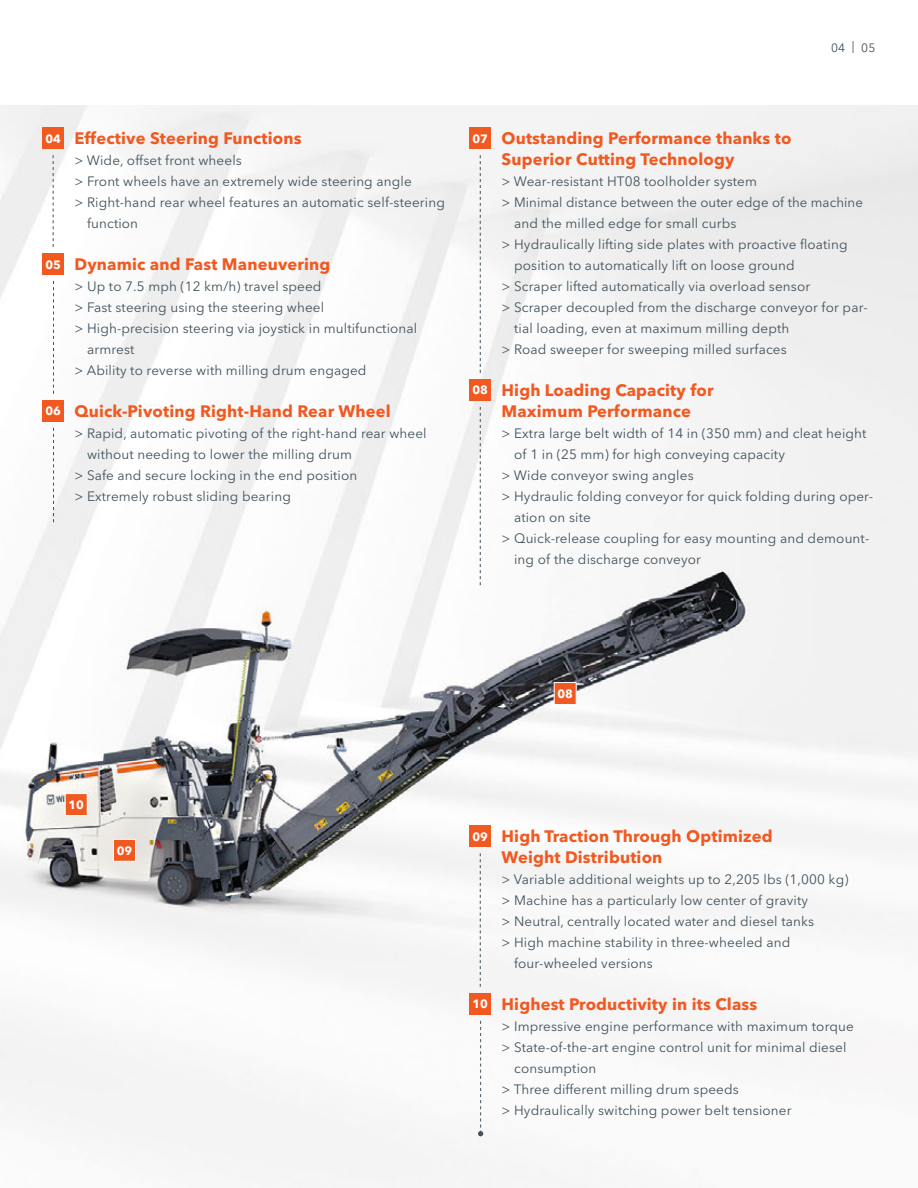
<style>
.page{position:relative;width:918px;height:1188px;background:#fff}
.page>*{position:absolute;margin:0;border:0;box-sizing:border-box;transform-origin:0 0}
.t1{font:700 16.5px/21px "Avenir Next LT Pro";letter-spacing:.01em;color:#f15921}
.t2{font:13.5px "Avenir Next LT Pro";letter-spacing:.01em;color:#41525c}
.t3{font:700 12px "Avenir Next LT Pro";color:#fff}
.t4{font:12px "Avenir Next LT Pro";color:#41525c}
</style>
<div class="page">
<img style="left:0;top:105px;width:918px;height:1083px">
<svg style="left:553px;top:682px;width:24px;height:23px"></svg>
<svg style="left:113px;top:839px;width:23px;height:23px"></svg>
<svg style="left:64px;top:793px;width:24px;height:23px"></svg>
<div style="left:470px;top:379px;width:21px;height:22px;background:#f15921"></div>
<svg style="left:480px;top:407px;width:1px;height:178px"></svg>
<div style="left:470px;top:993px;width:21px;height:21px;background:#f15921"></div>
<svg style="left:478px;top:1021px;width:5px;height:115px"></svg>
<div style="left:470px;top:826px;width:21px;height:21px;background:#f15921"></div>
<svg style="left:480px;top:853px;width:1px;height:134px"></svg>
<div style="left:43px;top:253px;width:21px;height:22px;background:#f15921"></div>
<svg style="left:53px;top:281px;width:1px;height:113px"></svg>
<div style="left:43px;top:400px;width:21px;height:21px;background:#f15921"></div>
<svg style="left:53px;top:428px;width:1px;height:94px"></svg>
<div style="left:43px;top:128px;width:21px;height:21px;background:#f15921"></div>
<svg style="left:53px;top:155px;width:1px;height:92px"></svg>
<div style="left:470px;top:128px;width:21px;height:21px;background:#f15921"></div>
<svg style="left:480px;top:155px;width:1px;height:218px"></svg>
<p class="t4" style="left:831px;top:40px;width:46px">04 | 05</p>
<p class="t3" style="left:45px;top:131px;width:17px">04</p>
<p class="t1" style="left:502px;top:128px;width:292px">Outstanding Performance thanks to<br>Superior Cutting Technology</p>
<p class="t2" style="left:502px;top:173px;width:257px">&gt; Wear-resistant HT08 toolholder system</p>
<p class="t2" style="left:502px;top:194px;width:363px">&gt; Minimal distance between the outer edge of the machine</p>
<p class="t2" style="left:514px;top:215px;width:224px">and the milled edge for small curbs</p>
<p class="t2" style="left:502px;top:236px;width:348px">&gt; Hydraulically lifting side plates with proactive floating</p>
<p class="t2" style="left:514px;top:257px;width:282px">position to automatically lift on loose ground</p>
<p class="t2" style="left:502px;top:278px;width:310px">&gt; Scraper lifted automatically via overload sensor</p>
<p class="t2" style="left:502px;top:299px;width:368px">&gt; Scraper decoupled from the discharge conveyor for par-</p>
<p class="t2" style="left:514px;top:320px;width:277px">tial loading, even at maximum milling depth</p>
<p class="t2" style="left:502px;top:341px;width:287px">&gt; Road sweeper for sweeping milled surfaces</p>
<p class="t1" style="left:502px;top:380px;width:214px">High Loading Capacity for<br>Maximum Performance</p>
<p class="t2" style="left:502px;top:425px;width:367px">&gt; Extra large belt width of 14 in (350 mm) and cleat height</p>
<p class="t2" style="left:514px;top:446px;width:272px">of 1 in (25 mm) for high conveying capacity</p>
<p class="t2" style="left:502px;top:467px;width:194px">&gt; Wide conveyor swing angles</p>
<p class="t2" style="left:502px;top:488px;width:373px">&gt; Hydraulic folding conveyor for quick folding during oper-</p>
<p class="t2" style="left:514px;top:509px;width:78px">ation on site</p>
<p class="t2" style="left:502px;top:530px;width:369px">&gt; Quick-release coupling for easy mounting and demount-</p>
<p class="t2" style="left:514px;top:551px;width:188px">ing of the discharge conveyor</p>
<p class="t1" style="left:74px;top:128px;width:229px">Effective Steering Functions</p>
<p class="t2" style="left:74px;top:152px;width:169px">&gt; Wide, offset front wheels</p>
<p class="t2" style="left:74px;top:173px;width:339px">&gt; Front wheels have an extremely wide steering angle</p>
<p class="t2" style="left:74px;top:194px;width:372px">&gt; Right-hand rear wheel features an automatic self-steering</p>
<p class="t2" style="left:87px;top:215px;width:53px">function</p>
<p class="t1" style="left:74px;top:254px;width:258px">Dynamic and Fast Maneuvering</p>
<p class="t2" style="left:74px;top:278px;width:249px">&gt; Up to 7.5 mph (12 km/h) travel speed</p>
<p class="t2" style="left:74px;top:299px;width:251px">&gt; Fast steering using the steering wheel</p>
<p class="t2" style="left:74px;top:320px;width:344px">&gt; High-precision steering via joystick in multifunctional</p>
<p class="t2" style="left:87px;top:341px;width:49px">armrest</p>
<p class="t2" style="left:74px;top:362px;width:294px">&gt; Ability to reverse with milling drum engaged</p>
<p class="t1" style="left:74px;top:401px;width:318px">Quick-Pivoting Right-Hand Rear Wheel</p>
<p class="t2" style="left:74px;top:425px;width:354px">&gt; Rapid, automatic pivoting of the right-hand rear wheel</p>
<p class="t2" style="left:87px;top:446px;width:267px">without needing to lower the milling drum</p>
<p class="t2" style="left:74px;top:467px;width:284px">&gt; Safe and secure locking in the end position</p>
<p class="t2" style="left:74px;top:488px;width:218px">&gt; Extremely robust sliding bearing</p>
<p class="t3" style="left:473px;top:131px;width:17px">07</p>
<p class="t3" style="left:45px;top:257px;width:17px">05</p>
<p class="t3" style="left:473px;top:383px;width:17px">08</p>
<p class="t3" style="left:45px;top:404px;width:17px">06</p>
<p class="t3" style="left:68px;top:798px;width:17px">10</p>
<p class="t3" style="left:117px;top:843px;width:17px">09</p>
<p class="t3" style="left:557px;top:687px;width:17px">08</p>
<p class="t3" style="left:473px;top:829px;width:17px">09</p>
<p class="t3" style="left:473px;top:997px;width:17px">10</p>
<p class="t1" style="left:502px;top:826px;width:273px">High Traction Through Optimized<br>Weight Distribution</p>
<p class="t2" style="left:502px;top:871px;width:348px">&gt; Variable additional weights up to 2,205 lbs (1,000 kg)</p>
<p class="t2" style="left:502px;top:892px;width:308px">&gt; Machine has a particularly low center of gravity</p>
<p class="t2" style="left:502px;top:913px;width:314px">&gt; Neutral, centrally located water and diesel tanks</p>
<p class="t2" style="left:502px;top:934px;width:290px">&gt; High machine stability in three-wheeled and</p>
<p class="t2" style="left:514px;top:955px;width:140px">four-wheeled versions</p>
<p class="t1" style="left:502px;top:994px;width:257px">Highest Productivity in its Class</p>
<p class="t2" style="left:502px;top:1018px;width:354px">&gt; Impressive engine performance with maximum torque</p>
<p class="t2" style="left:502px;top:1039px;width:347px">&gt; State-of-the-art engine control unit for minimal diesel</p>
<p class="t2" style="left:514px;top:1060px;width:84px">consumption</p>
<p class="t2" style="left:502px;top:1081px;width:239px">&gt; Three different milling drum speeds</p>
<p class="t2" style="left:502px;top:1102px;width:292px">&gt; Hydraulically switching power belt tensioner</p>
</div>
